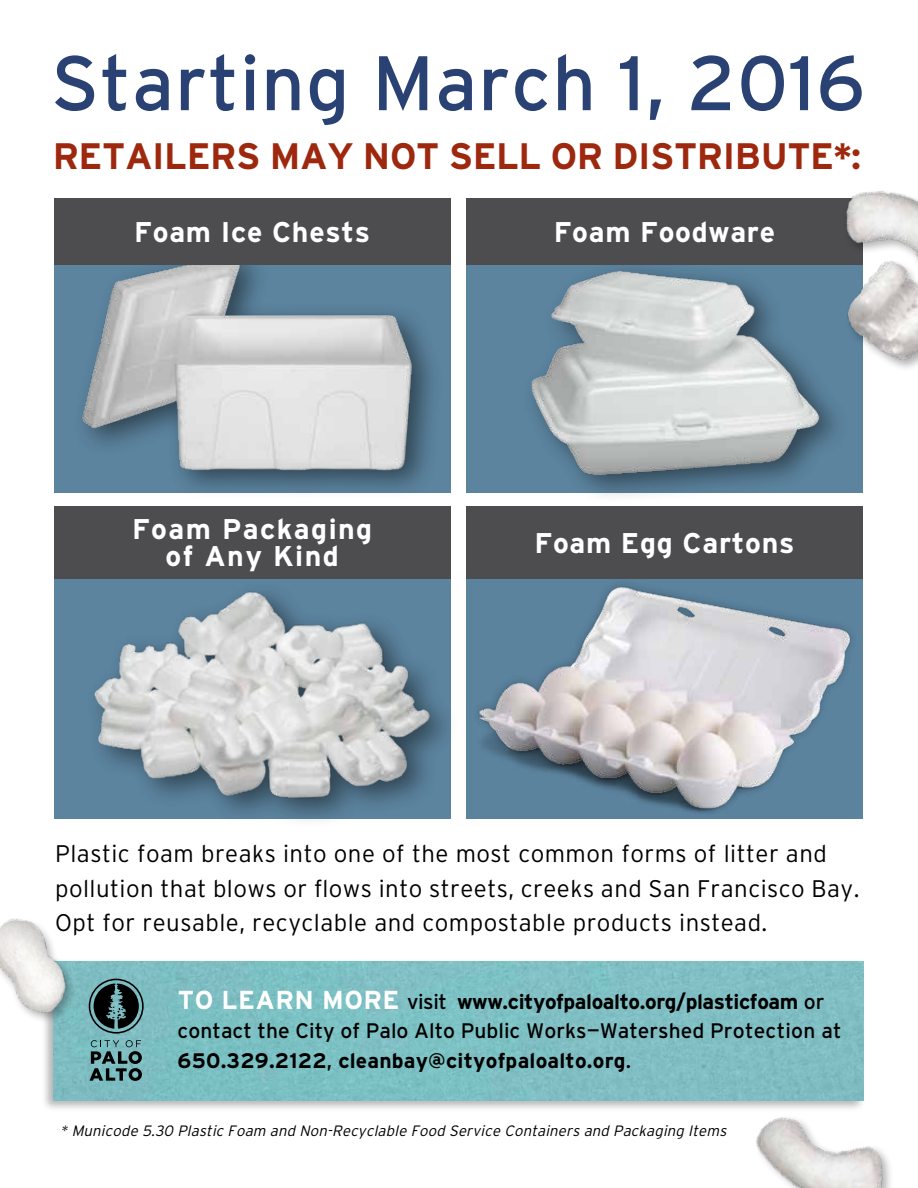
<style>
.page{position:relative;width:918px;height:1188px;background:#fff}
.page>*{position:absolute;margin:0;border:0;box-sizing:border-box;transform-origin:0 0}
.t1{font:77.1px "Interstate";letter-spacing:.01em;color:#2a4273}
.t2{font:700 36.75px "Interstate";letter-spacing:-.01em;color:#9e280e}
.t3{font:700 28.5px "Interstate";letter-spacing:.025em;color:#fff}
.t4{font:700 28.5px/26.8px "Interstate";letter-spacing:.05em;color:#fff;text-align:center}
.t5{font:700 25.95px "Interstate";color:#fff}
.t6{font:300 24px/34.5px "Interstate";letter-spacing:.02em;color:#000}
.t7{font:700 21px/29.1px "Interstate";letter-spacing:.01em;color:#000}
.t8{font:italic 300 15px "Interstate";color:#000}
.s1{font-weight:400}
</style>
<div class="page">
<div style="left:54px;top:247px;width:397px;height:246px;background:#5c849f"></div>
<div style="left:466px;top:247px;width:397px;height:246px;background:#5c849f"></div>
<div style="left:72px;top:243px;width:371px;height:257px;background:#000;opacity:.49"></div>
<img style="left:72px;top:265px;width:359px;height:221px">
<div style="left:520px;top:258px;width:330px;height:246px;background:#000;opacity:.49"></div>
<img style="left:520px;top:265px;width:317px;height:239px">
<img style="left:54px;top:579px;width:397px;height:241px">
<div style="left:466px;top:579px;width:390px;height:240px;background:#5b839e"></div>
<div style="left:471px;top:578px;width:387px;height:239px;background:#000;opacity:.24"></div>
<div style="left:54px;top:198px;width:397px;height:67px;background:#4d4d4f"></div>
<div style="left:54px;top:506px;width:397px;height:73px;background:#4d4d4f"></div>
<div style="left:466px;top:198px;width:397px;height:67px;background:#4d4d4f"></div>
<div style="left:466px;top:506px;width:397px;height:73px;background:#4d4d4f"></div>
<div style="left:40px;top:958px;width:826px;height:154px;background:#000;opacity:.3"></div>
<img style="left:53px;top:961px;width:811px;height:139px">
<svg style="left:89px;top:1040px;width:53px;height:41px;background:#537e81"></svg>
<svg style="left:89px;top:979px;width:55px;height:55px;background:#3e5e60"></svg>
<img style="left:738px;top:1069px;width:153px;height:119px">
<img style="left:0;top:918px;width:77px;height:111px">
<img style="left:821px;top:191px;width:97px;height:129px">
<img style="left:828px;top:247px;width:90px;height:132px">
<h1 class="t1" style="left:51px;top:40px;width:816px">Starting March 1, 2016</h1>
<h2 class="t2" style="left:53px;top:136px;width:810px">retailers may not sell or distribute*:</h2>
<p class="t3" style="left:134px;top:216px;width:237px">Foam I ce Chests</p>
<p class="t4" style="left:132px;top:516px;width:242px">Foam Packaging of Any Kind</p>
<p class="t3" style="left:554px;top:216px;width:223px">Foam Foodware</p>
<p class="t3" style="left:535px;top:527px;width:261px">Foam Egg Cartons</p>
<p class="t6" style="left:55px;top:836px;width:806px">Plastic foam breaks into one of the most common forms of litter and pollution that blows or flows into streets, creeks and San Francisco Bay.<br>Opt for reusable, recyclable and compostable products instead.</p>
<p class="t5" style="left:178px;top:986px;width:63px">TO LEARN</p>
<p class="t5" style="left:322px;top:986px;width:20px">MORE</p>
<p class="t7" style="left:178px;top:987px;width:666px;text-indent:230px"><span class="s1">visit</span> www.cityofpaloalto.org/plasticfoam <span class="s1">or contact the City of Palo Alto Public Works—Watershed Protection at<br></span>650.329.2122<span class="s1">,</span> cleanbay@cityofpaloalto.org<span class="s1">.</span></p>
<p class="t8" style="left:60px;top:1122px;width:672px">* Municode 5.30 Plastic Foam and Non-Recyclable Food Service Containers and Packaging Items</p>
</div>
